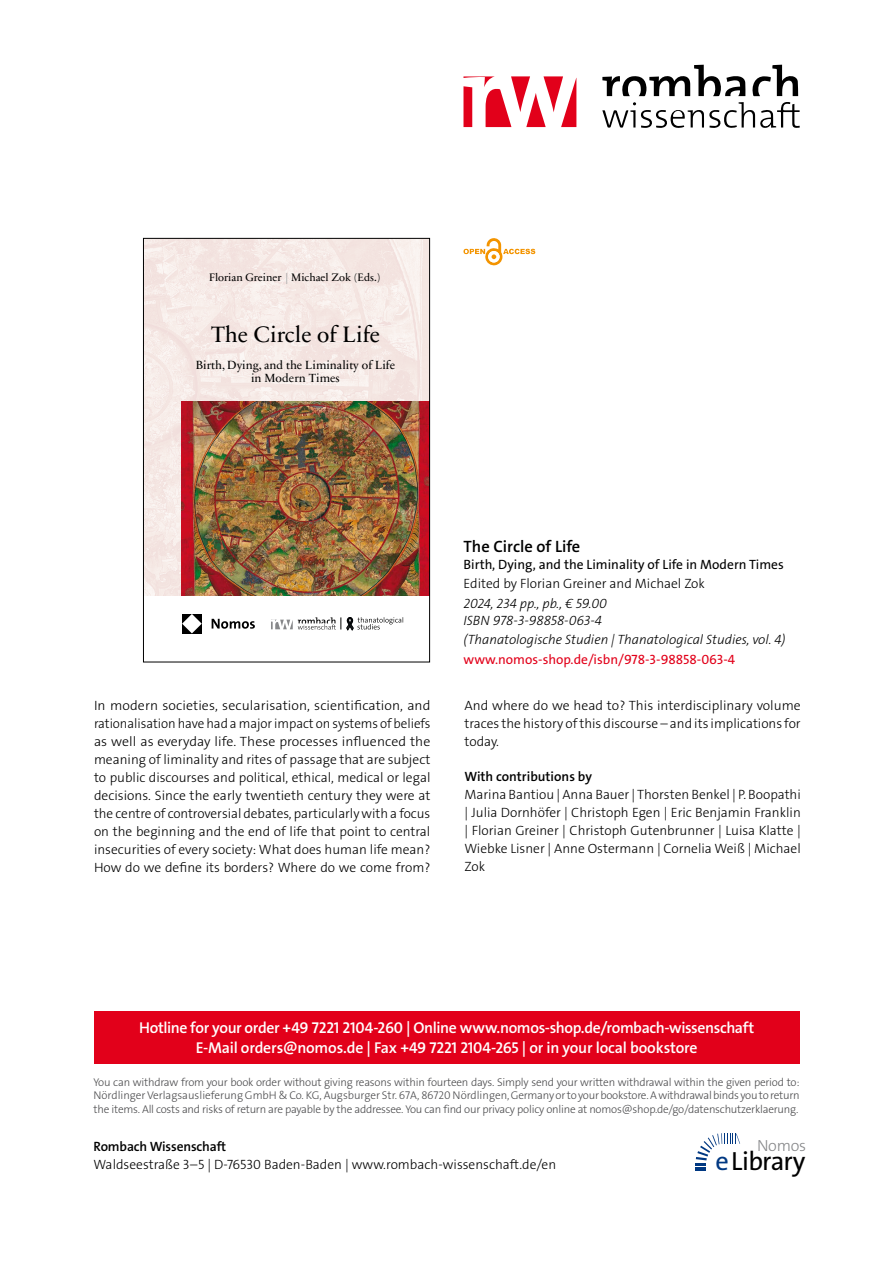
<style>
.page{position:relative;width:893px;height:1263px;background:#fff}
.page>*{position:absolute;margin:0;border:0;box-sizing:border-box;transform-origin:0 0}
.t1{font:26.4px "The Sans Os F";letter-spacing:-.03em;color:#000}
.t2{font:22.65px "Sabon Next LT Pro";color:#000}
.t3{font:600 16.5px "The Sans Os F";color:#000}
.t4{font:300 16.2px "The Sans Os F";letter-spacing:-.02em;color:#87888a}
.t5{font:600 15.75px/21px "The Sans Os F";letter-spacing:-.02em;color:#fff;text-align:center}
.t6{font:300 13.5px/18px "The Sans Os F";color:#000;text-align:justify}
.t7{font:italic 300 13.5px/17.2px "The Sans Os F";color:#000}
.t8{font:13.5px "The Sans Os F";color:#000}
.t9{font:13.5px "The Sans Os F";color:#e2001a}
.t10{font:600 13.5px "The Sans Os F";letter-spacing:-.01em;color:#000}
.t11{font:12px/13.4px "Sabon Next LT Pro";color:#000;text-align:center}
.t12{font:300 11.25px/13.5px "The Sans Os F";letter-spacing:-.02em;color:#4b4b4d;text-align:justify}
.t13{font:10.95px "Sabon Next LT Pro";color:#000}
.s1{font-weight:700;color:#9c9e9f}
.s2{color:#003882}
</style>
<div class="page">
<div style="left:94px;top:1011px;width:705px;height:52px;background:#e2001a"></div>
<svg style="left:602px;top:65px;width:143px;height:31px"></svg>
<svg style="left:752px;top:65px;width:46px;height:31px"></svg>
<svg style="left:463px;top:76px;width:113px;height:51px"></svg>
<svg style="left:602px;top:102px;width:198px;height:26px"></svg>
<svg style="left:695px;top:1133px;width:45px;height:38px"></svg>
<img style="left:145px;top:240px;width:283px;height:356px">
<img style="left:182px;top:401px;width:246px;height:195px">
<svg style="left:212px;top:619px;width:43px;height:10px"></svg>
<svg style="left:182px;top:614px;width:20px;height:19px"></svg>
<svg style="left:271px;top:617px;width:132px;height:13px"></svg>
<div style="left:143px;top:238px;width:287px;height:424px;border:1px solid #000"></div>
<svg style="left:463px;top:238px;width:72px;height:28px"></svg>
<p class="t13" style="left:209px;top:268px;width:173px">Florian Greiner <span class="s1">|</span> Michael Zok (Eds.)</p>
<h2 class="t2" style="left:211px;top:317px;width:170px">The Circle of Life</h2>
<p class="t11" style="left:196px;top:358px;width:201px">Birth, Dying, and the Liminality of Life in Modern Times</p>
<p class="t3" style="left:463px;top:535px;width:118px">The Circle of Life</p>
<p class="t8" style="left:463px;top:559px;width:322px">Birth, Dying, and the Liminality of Life in Modern Times</p>
<p class="t6" style="left:463px;top:575px;width:243px">Edited by Florian Greiner and Michael Zok</p>
<p class="t7" style="left:463px;top:595px;width:145px">2024, 234 pp., pb., € 59.00<br>ISBN 978-3-98858-063-4</p>
<p class="t7" style="left:463px;top:631px;width:324px">(Thanatologische Studien | Thanatological Studies, vol. 4)</p>
<p class="t9" style="left:463px;top:654px;width:273px">www.nomos-shop.de/isbn/978-3-98858-063-4</p>
<p class="t6" style="left:94px;top:696px;width:338px">In modern societies, secularisation, scientification, and rationalisation have had a major impact on systems of beliefs as well as everyday life. These processes influenced the meaning of liminality and rites of passage that are subject to public discourses and political, ethical, medical or legal decisions. Since the early twentieth century they were at the centre of controversial debates, particularly with a focus on the beginning and the end of life that point to central insecurities of every society: What does human life mean?<br>How do we define its borders? Where do we come from?</p>
<p class="t6" style="left:464px;top:696px;width:338px">And where do we head to? This interdisciplinary volume traces the history of this discourse – and its implications for today.</p>
<p class="t10" style="left:464px;top:768px;width:129px">With contributions by</p>
<p class="t6" style="left:464px;top:785px;width:338px">Marina Bantiou | Anna Bauer | Thorsten Benkel | P. Boopathi | Julia Dornhöfer | Christoph Egen | Eric Benjamin Franklin | Florian Greiner | Christoph Gutenbrunner | Luisa Klatte | Wiebke Lisner | Anne Ostermann | Cornelia Weiß | Michael Zok</p>
<p class="t5" style="left:139px;top:1017px;width:617px">Hotline for your order +49 7221 2104-260 | Online www.nomos-shop.de/rombach-wissenschaft<br>E-Mail orders@nomos.de | Fax +49 7221 2104-265 | or in your local bookstore</p>
<p class="t12" style="left:94px;top:1075px;width:708px">You can withdraw from your book order without giving reasons within fourteen days. Simply send your written withdrawal within the given period to:<br>Nördlinger Verlagsauslieferung GmbH &amp; Co. KG, Augsburger Str. 67A, 86720 Nördlingen, Germany or to your bookstore. A withdrawal binds you to return the items. All costs and risks of return are payable by the addressee. You can find our privacy policy online at nomos@shop.de/go/datenschutzerklaerung.</p>
<p class="t4" style="left:757px;top:1135px;width:51px">Nomos</p>
<p class="t10" style="left:94px;top:1138px;width:134px">Rombach Wissenschaft</p>
<p class="t6" style="left:94px;top:1156px;width:464px">Waldseestraße 3–5 | D-76530 Baden-Baden | www.rombach-wissenschaft.de/en</p>
<h1 class="t1" style="left:715px;top:1151px;width:91px"><span class="s2">e</span>Library</h1>
</div>
